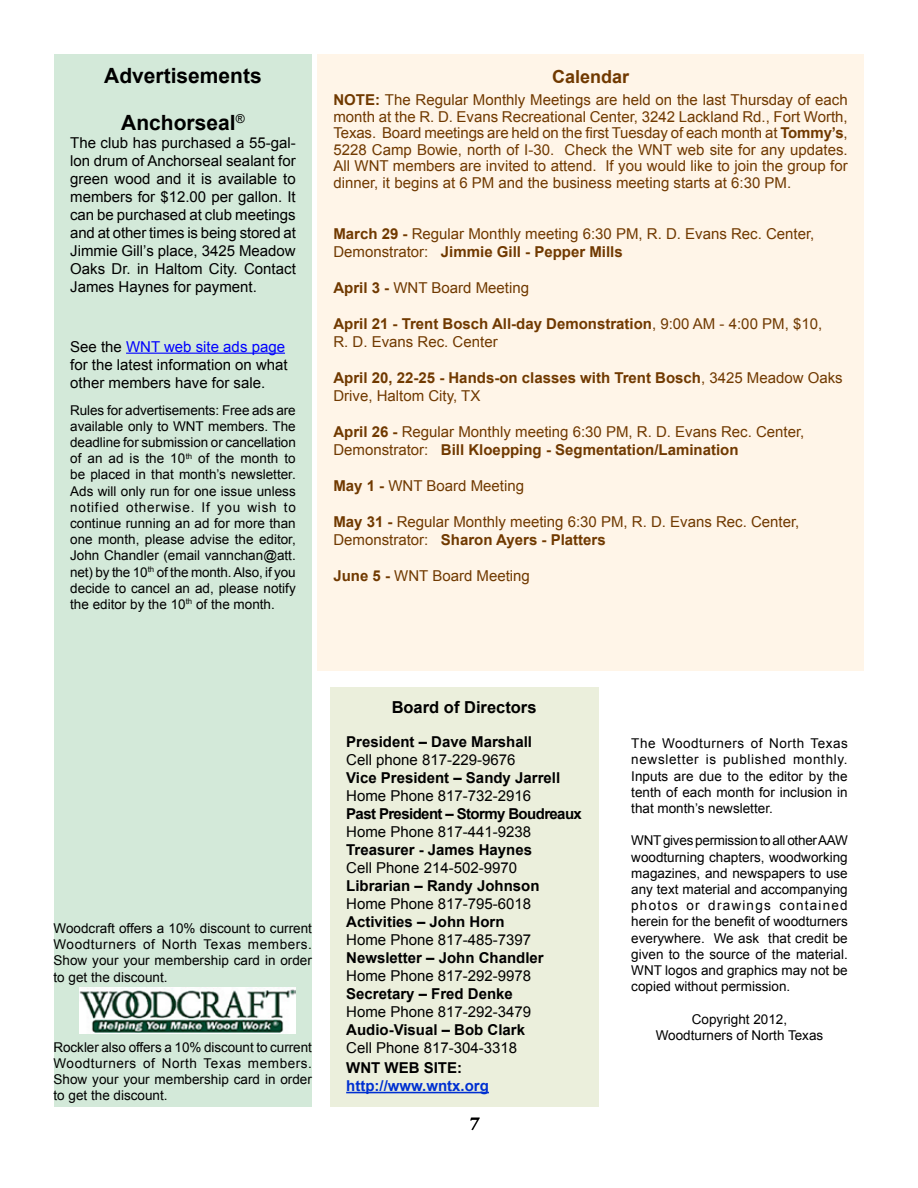
<style>
.page{position:relative;width:918px;height:1188px;background:#fff}
.page>*{position:absolute;margin:0;border:0;box-sizing:border-box;transform-origin:0 0}
.t1{font:700 21px "Arial";color:#000}
.t2{font:700 18px "Arial";color:#703900}
.t3{font:700 18px "Adobe Garamond Pro";color:#000}
.t4{font:700 16.5px "Arial";color:#000}
.t5{font:15px/16.5px "Arial";color:#703900}
.t6{font:15px/18px "Arial";color:#000;text-align:justify}
.t7{font:700 15px "Arial";color:#000}
.t8{font:700 15px/18px "Arial";color:#703900}
.t9{font:700 15px "Arial";letter-spacing:-.04em;color:#000}
.t10{font:700 15px "Arial";color:#0030d1}
.t11{font:13.5px/16.2px "Arial";color:#000;text-align:justify}
.s1{color:#00f}
.s2{font-weight:700}
.s3{font-weight:400}
</style>
<div class="page">
<div style="left:54px;top:54px;width:258px;height:1053px;background:#d3e9d9"></div>
<hr style="left:126px;top:353px;width:159px;height:1px;background:#00f">
<div style="left:317px;top:54px;width:547px;height:616px;background:#fff5e8"></div>
<div style="left:330px;top:687px;width:268px;height:420px;background:#ebefdc"></div>
<hr style="left:346px;top:1092px;width:143px;height:1px;background:#0030d1">
<img style="left:80px;top:987px;width:216px;height:47px">
<h1 class="t1" style="left:104px;top:61px;width:159px">Advertisements</h1>
<h1 class="t1" style="left:121px;top:108px;width:125px">Anchorseal<sup>®</sup></h1>
<p class="t6" style="left:70px;top:133px;width:227px">The club has purchased a 55-gal&shy;lon drum of Anchorseal sealant for green wood and it is available to members for $12.00 per gallon. It can be purchased at club meetings and at other times is being stored at Jimmie Gill’s place, 3425 Meadow Oaks Dr. in Haltom City. Contact James Haynes for payment.</p>
<p class="t6" style="left:140px;top:187px;width:118px">for $9.00 per gal</p>
<p class="t6" style="left:70px;top:337px;width:219px;text-align:left">See the <span class="s1">WNT web site ads page </span>for the latest information on what other members have for sale.</p>
<p class="t11" style="left:70px;top:402px;width:227px">Rules for advertisements: Free ads are available only to WNT members. The deadline for submission or cancellation of an ad is the 10<sup>th</sup> of the month to be placed in that month’s newsletter.<br>Ads will only run for one issue unless notified otherwise. If you wish to continue running an ad for more than one month, please advise the editor, John Chandler (email vannchan@att. net) by the 10<sup>th</sup> of the month. Also, if you decide to cancel an ad, please notify the editor by the 10<sup>th</sup> of the month.</p>
<p class="t11" style="left:70px;top:548px;width:227px;text-indent:24px">n Chandler, by the 10<sup>th</sup> of the month. Also, if you decide to cancel an ad, pl ase notify the e itor by the 10<sup>th </sup>of the month.</p>
<h2 class="t2" style="left:552px;top:64px;width:79px">Calendar</h2>
<p class="t5" style="left:333px;top:92px;width:516px;text-align:justify"><span class="s2">NOTE:</span> The Regular Monthly Meetings are held on the last Thursday of each month at the R. D. Evans Recreational Center, 3242 Lackland Rd., Fort Worth, Texas. Board meetings are held on the first Tuesday of each month at <span class="s2">Tommy’s</span>, 5228 Camp Bowie, north of I-30. Check the WNT web site for any updates.<br>All WNT members are invited to attend. If you would like to join the group for dinner, it begins at 6 PM and the business meeting starts at 6:30 PM.</p>
<p class="t5" style="left:333px;top:225px;width:483px;line-height:18px"><span class="s2">March 29 -</span> Regular Monthly meeting 6:30 PM, R. D. Evans Rec. Center,<br>Demonstrator: <span class="s2">Jimmie Gill - Pepper Mills</span></p>
<p class="t5" style="left:333px;top:279px;width:197px"><span class="s2">April 3 -</span> WNT Board Meeting</p>
<p class="t8" style="left:333px;top:315px;width:490px">April 21 - Trent Bosch All-day Demonstration<span class="s3">, 9:00 AM - 4:00 PM, $10,<br>R. D. Evans Rec. Center</span></p>
<p class="t8" style="left:333px;top:369px;width:511px">April 20, 22-25 - Hands-on classes with Trent Bosch<span class="s3">, 3425 Meadow Oaks<br>Drive, Haltom City, TX</span></p>
<p class="t5" style="left:333px;top:423px;width:473px;line-height:18px"><span class="s2">April 26 -</span> Regular Monthly meeting 6:30 PM, R. D. Evans Rec. Center,<br>Demonstrator: <span class="s2">Bill Kloepping - Segmentation/Lamination</span></p>
<p class="t5" style="left:333px;top:477px;width:192px"><span class="s2">May 1 -</span> WNT Board Meeting</p>
<p class="t5" style="left:333px;top:513px;width:468px;line-height:18px"><span class="s2">May 31 -</span> Regular Monthly meeting 6:30 PM, R. D. Evans Rec. Center,<br>Demonstrator: <span class="s2">Sharon Ayers - Platters</span></p>
<p class="t5" style="left:333px;top:567px;width:198px"><span class="s2">June 5 -</span> WNT Board Meeting</p>
<p class="t11" style="left:54px;top:920px;width:260px">Woodcraft offers a 10% discount to current Woodturners of North Texas members.<br>Show your your membership card in order to get the discount.</p>
<p class="t11" style="left:54px;top:1039px;width:260px">Rockler also offers a 10% discount to current Woodturners of North Texas members.<br>Show your your membership card in order to get the discount.</p>
<p class="t4" style="left:392px;top:696px;width:146px">Board of Directors</p>
<p class="t7" style="left:346px;top:732px;width:187px">President – Dave Marshall</p>
<p class="t6" style="left:346px;top:751px;width:171px">Cell phone 817-229-9676</p>
<p class="t7" style="left:346px;top:768px;width:216px">Vice President – Sandy Jarrell</p>
<p class="t6" style="left:346px;top:787px;width:187px">Home Phone 817-732-2916</p>
<p class="t9" style="left:346px;top:804px;width:237px">Past President – Stormy Boudreaux</p>
<p class="t6" style="left:346px;top:823px;width:187px">Home Phone 817-441-9238</p>
<p class="t7" style="left:346px;top:840px;width:187px">Treasurer - James Haynes</p>
<p class="t6" style="left:346px;top:859px;width:172px">Cell Phone 214-502-9970</p>
<p class="t7" style="left:346px;top:876px;width:195px">Librarian – Randy Johnson</p>
<p class="t6" style="left:346px;top:895px;width:187px">Home Phone 817-795-6018</p>
<p class="t7" style="left:346px;top:912px;width:160px">Activities – John Horn</p>
<p class="t6" style="left:346px;top:931px;width:187px">Home Phone 817-485-7397</p>
<p class="t7" style="left:346px;top:948px;width:199px">Newsletter – John Chandler</p>
<p class="t6" style="left:346px;top:967px;width:187px">Home Phone 817-292-9978</p>
<p class="t7" style="left:346px;top:984px;width:168px">Secretary – Fred Denke</p>
<p class="t6" style="left:346px;top:1003px;width:187px">Home Phone 817-292-3479</p>
<p class="t7" style="left:346px;top:1020px;width:180px">Audio-Visual – Bob Clark</p>
<p class="t6" style="left:346px;top:1039px;width:172px">Cell Phone 817-304-3318</p>
<p class="t7" style="left:346px;top:1058px;width:117px">WNT WEB SITE:</p>
<p class="t10" style="left:346px;top:1076px;width:144px">http://www.wntx.org</p>
<p class="t4" style="left:392px;top:728px;width:146px">Board of Directors</p>
<p class="t7" style="left:346px;top:763px;width:187px">President – Dave Marshall</p>
<p class="t6" style="left:346px;top:782px;width:185px">Home phone 817-738-6815</p>
<p class="t7" style="left:346px;top:799px;width:214px">Vice President – Jim Tanksley</p>
<p class="t6" style="left:346px;top:818px;width:187px">Home Phone 817-453-5100</p>
<p class="t9" style="left:346px;top:835px;width:237px">Past President – Stormy Boudreaux</p>
<p class="t6" style="left:346px;top:854px;width:187px">Home Phone 817-441-9238</p>
<p class="t7" style="left:346px;top:871px;width:187px">Treasurer - James Haynes</p>
<p class="t6" style="left:346px;top:890px;width:172px">Cell Phone 214-502-9970</p>
<p class="t7" style="left:346px;top:907px;width:195px">Librarian – Randy Johnson</p>
<p class="t6" style="left:346px;top:926px;width:187px">Home Phone 817-795-6018</p>
<p class="t7" style="left:346px;top:943px;width:160px">Activities – John Horn</p>
<p class="t6" style="left:346px;top:962px;width:187px">Home Phone 817-485-7397</p>
<p class="t7" style="left:346px;top:979px;width:199px">Newsletter – John Chandler</p>
<p class="t6" style="left:346px;top:998px;width:172px">Cell Phone 817-201-5501</p>
<p class="t7" style="left:346px;top:1015px;width:190px">Secretary – Terry Tanksley</p>
<p class="t6" style="left:346px;top:1034px;width:187px">Home Phone 817-453-5100</p>
<p class="t7" style="left:346px;top:1053px;width:117px">WNT WEB SITE:</p>
<p class="t10" style="left:346px;top:1071px;width:144px">http://www.wntx.org</p>
<h2 class="t3" style="left:470px;top:1113px;width:11px">7</h2>
<p class="t11" style="left:631px;top:736px;width:218px">The Woodturners of North Texas newsletter is published monthly.<br>Inputs are due to the editor by the tenth of each month for inclusion in that month’s newsletter.</p>
<p class="t11" style="left:631px;top:833px;width:218px">WNT gives permission to all other AAW woodturning chapters, woodworking magazines, and newspapers to use any text material and accompanying photos or drawings contained herein for the benefit of woodturners everywhere. We ask that credit be given to the source of the material.<br>WNT logos and graphics may not be copied without permission.</p>
<p class="t11" style="left:656px;top:1011px;width:169px;text-align:center">Copyright 2012,<br>Woodturners of North Texas</p>
</div>
